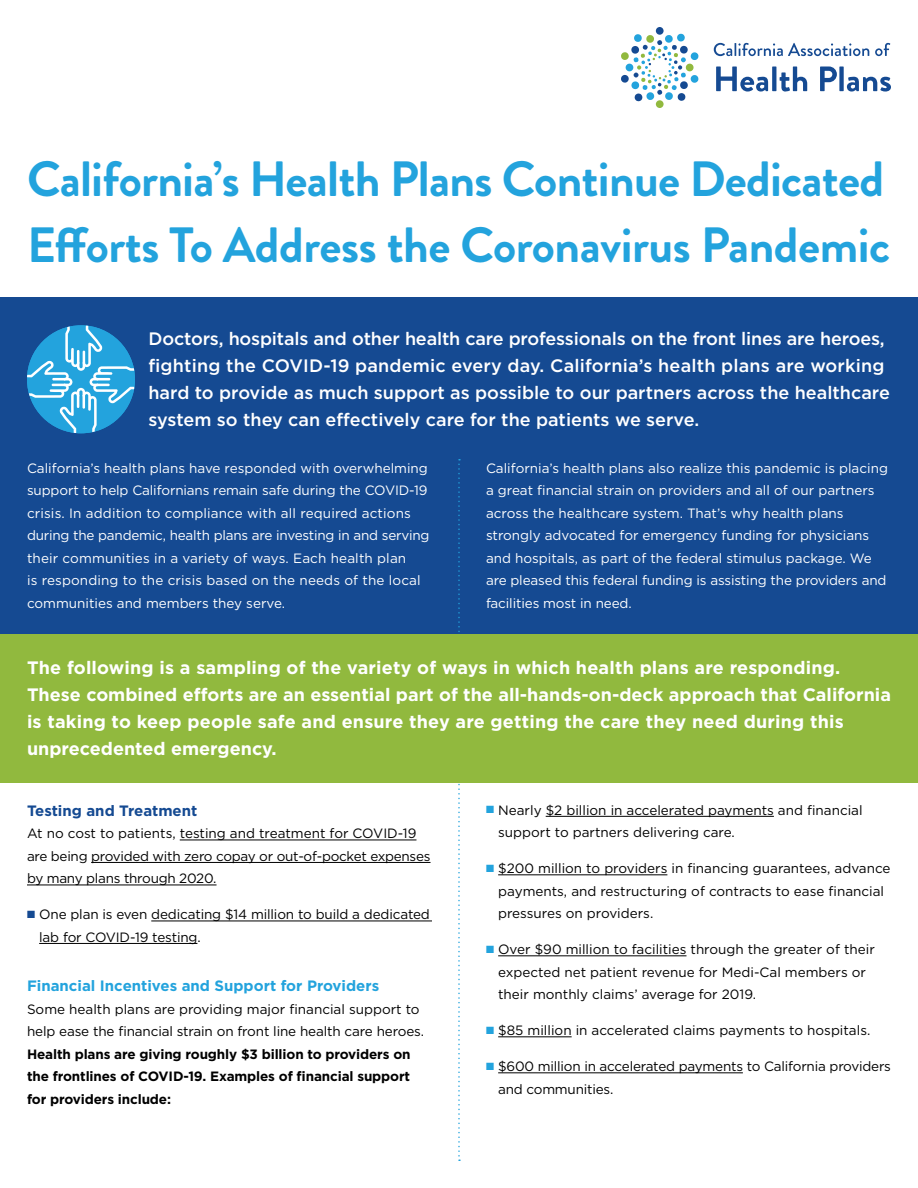
<style>
.page{position:relative;width:918px;height:1188px;background:#fff}
.page>*{position:absolute;margin:0;border:0;box-sizing:border-box;transform-origin:0 0}
.t1{font:700 49.5px/66px "Brandon Grotesque";letter-spacing:-.015em;color:#23a3dd}
.t2{font:500 18px/27px "Gotham";color:#fff}
.t3{font:700 18px/27px "Gotham";color:#fff}
.t4{font:700 15px "Gotham";color:#23a3dd}
.t5{font:700 15px "Gotham";color:#154a92}
.t6{font:13.5px/22.5px "Gotham";color:#fff}
.t7{font:13.5px/22.5px "Gotham";color:#000}
.t8{font:13.5px/22.5px "Gotham";letter-spacing:-.02em;color:#000}
.t9{font:700 13.5px/22.5px "Gotham";letter-spacing:-.01em;color:#000;text-align:justify}
.s1{color:#154a92}
.s2{color:#23a3dd}
</style>
<div class="page">
<div style="left:0;top:297px;width:918px;height:337px;background:#154a92"></div>
<svg style="left:714px;top:43px;width:155px;height:13px"></svg>
<svg style="left:875px;top:43px;width:15px;height:13px"></svg>
<svg style="left:716px;top:67px;width:52px;height:25px"></svg>
<svg style="left:772px;top:67px;width:4px;height:24px"></svg>
<svg style="left:780px;top:67px;width:27px;height:25px"></svg>
<svg style="left:820px;top:67px;width:17px;height:24px"></svg>
<div style="left:839px;top:67px;width:5px;height:24px;background:#154a92"></div>
<svg style="left:847px;top:77px;width:44px;height:15px"></svg>
<div style="left:656px;top:100px;width:8px;height:8px;background:#91b93e;border-radius:50%"></div>
<div style="left:656px;top:27px;width:8px;height:8px;background:#154a92;border-radius:50%"></div>
<svg style="left:621px;top:33px;width:78px;height:69px"></svg>
<hr style="left:180px;top:840px;width:236px;height:1px;background:#000">
<hr style="left:91px;top:862px;width:340px;height:1px;background:#000">
<hr style="left:27px;top:885px;width:190px;height:1px;background:#000">
<hr style="left:151px;top:921px;width:281px;height:1px;background:#000">
<hr style="left:39px;top:943px;width:158px;height:1px;background:#000">
<hr style="left:546px;top:816px;width:228px;height:1px;background:#000">
<hr style="left:498px;top:875px;width:169px;height:1px;background:#000">
<hr style="left:498px;top:956px;width:189px;height:1px;background:#000">
<hr style="left:498px;top:1037px;width:74px;height:1px;background:#000">
<hr style="left:498px;top:1073px;width:245px;height:1px;background:#000">
<svg style="left:458px;top:459px;width:2px;height:702px"></svg>
<div style="left:0;top:634px;width:918px;height:149px;background:#91b93e"></div>
<svg style="left:27px;top:325px;width:107px;height:108px"></svg>
<h1 class="t1" style="left:27px;top:147px;width:865px">California’s Health Plans Continue Dedicated<br>Efforts To Address the Coronavirus Pandemic</h1>
<p class="t2" style="left:148px;top:325px;width:743px">Doctors, hospitals and other health care professionals on the front lines are heroes, fighting the COVID-19 pandemic every day. California’s health plans are working hard to provide as much support as possible to our partners across the healthcare system so they can effectively care for the patients we serve.</p>
<p class="t6" style="left:27px;top:456px;width:404px">California’s health plans have responded with overwhelming support to help Californians remain safe during the COVID-19 crisis. In addition to compliance with all required actions during the pandemic, health plans are investing in and serving their communities in a variety of ways. Each health plan<br>is responding to the crisis based on the needs of the local communities and members they serve.</p>
<p class="t6" style="left:486px;top:456px;width:403px">California’s health plans also realize this pandemic is placing a great financial strain on providers and all of our partners across the healthcare system. That’s why health plans strongly advocated for emergency funding for physicians and hospitals, as part of the federal stimulus package. We are pleased this federal funding is assisting the providers and facilities most in need.</p>
<p class="t3" style="left:27px;top:654px;width:866px">The following is a sampling of the variety of ways in which health plans are responding.<br>These combined efforts are an essential part of the all-hands-on-deck approach that California is taking to keep people safe and ensure they are getting the care they need during this unprecedented emergency.</p>
<p class="t5" style="left:27px;top:802px;width:172px">Testing and Treatment</p>
<p class="t8" style="left:27px;top:822px;width:405px">At no cost to patients, testing and treatment for COVID-19 are being provided with zero copay or out-of-pocket expenses by many plans through 2020.</p>
<p class="t7" style="left:39px;top:903px;width:392px;text-indent:-12px"><span class="s1">■</span> One plan is even dedicating $14 million to build a dedicated lab for COVID-19 testing.</p>
<p class="t4" style="left:27px;top:977px;width:354px">Financial Incentives and Support for Providers</p>
<p class="t7" style="left:27px;top:997px;width:399px">Some health plans are providing major financial support to help ease the financial strain on front line health care heroes.</p>
<p class="t9" style="left:27px;top:1042px;width:385px">Health plans are giving roughly $3 billion to providers on the frontlines of COVID-19. Examples of financial support for providers include:</p>
<p class="t7" style="left:498px;top:798px;width:366px;text-indent:-12px"><span class="s2">■</span> Nearly $2 billion in accelerated payments and financial support to partners delivering care.</p>
<p class="t7" style="left:498px;top:857px;width:394px;text-indent:-12px"><span class="s2">■</span> $200 million to providers in financing guarantees, advance payments, and restructuring of contracts to ease financial pressures on providers.</p>
<p class="t7" style="left:498px;top:938px;width:378px;text-indent:-12px"><span class="s2">■</span> Over $90 million to facilities through the greater of their expected net patient revenue for Medi-Cal members or their monthly claims’ average for 2019.</p>
<p class="t7" style="left:486px;top:1019px;width:386px"><span class="s2">■</span> $85 million in accelerated claims payments to hospitals.</p>
<p class="t7" style="left:498px;top:1055px;width:394px;text-indent:-12px"><span class="s2">■</span> $600 million in accelerated payments to California providers and communities.</p>
</div>
